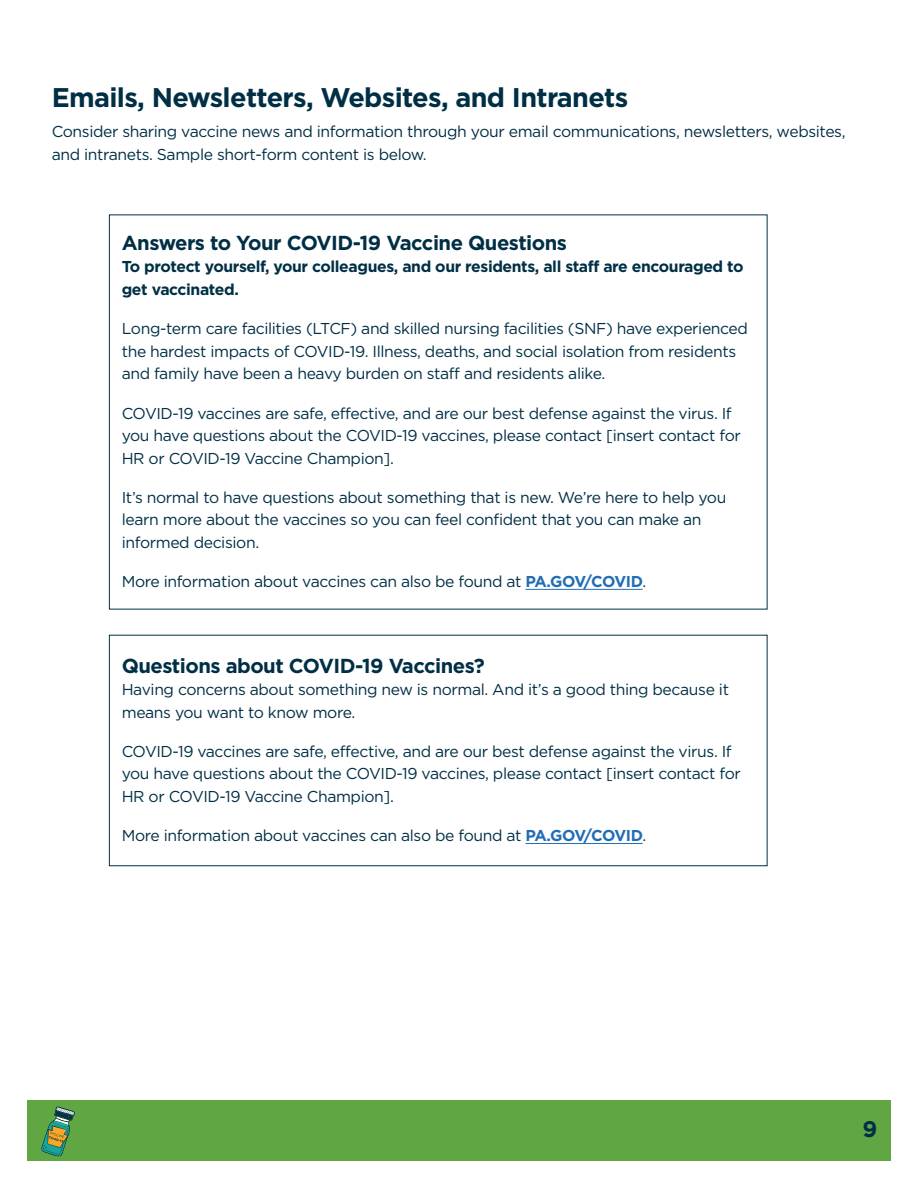
<style>
.page{position:relative;width:918px;height:1188px;background:#fff}
.page>*{position:absolute;margin:0;border:0;box-sizing:border-box;transform-origin:0 0}
.t1{font:700 27px "Gotham";letter-spacing:-.025em;color:#002f45}
.t2{font:700 22.5px "Gotham";color:#002f45}
.t3{font:700 20.25px "Gotham";letter-spacing:-.025em;color:#002f45}
.t4{font:15.75px/22.5px "Gotham";letter-spacing:-.025em;color:#002f45}
.t5{font:700 15.75px/22.5px "Gotham";letter-spacing:-.025em;color:#002f45}
.s1{font-weight:700;color:#226db6}
</style>
<div class="page">
<div style="left:27px;top:1100px;width:864px;height:61px;background:#60a744"></div>
<svg style="left:41px;top:1106px;width:34px;height:50px"></svg>
<hr style="left:526px;top:589px;width:117px;height:1px;background:#226db6">
<hr style="left:526px;top:843px;width:117px;height:1px;background:#226db6">
<p class="t1" style="left:52px;top:88px;width:578px">Emails, Newsletters, Websites, and Intranets</p>
<p class="t4" style="left:52px;top:122px;width:795px">Consider sharing vaccine news and information through your email communications, newsletters, websites, and intranets. Sample short-form content is below.</p>
<p class="t3" style="left:122px;top:235px;width:447px">Answers to Your COVID-19 Vaccine Questions</p>
<p class="t5" style="left:122px;top:257px;width:623px">To protect yourself, your colleagues, and our residents, all staff are encouraged to get vaccinated.</p>
<p class="t4" style="left:122px;top:318px;width:628px">Long-term care facilities (LTCF) and skilled nursing facilities (SNF) have experienced the hardest impacts of COVID-19. Illness, deaths, and social isolation from residents and family have been a heavy burden on staff and residents alike.</p>
<p class="t4" style="left:122px;top:403px;width:621px">COVID-19 vaccines are safe, effective, and are our best defense against the virus. If you have questions about the COVID-19 vaccines, please contact [insert contact for<br>HR or COVID-19 Vaccine Champion].</p>
<p class="t4" style="left:122px;top:487px;width:606px">It’s normal to have questions about something that is new. We’re here to help you learn more about the vaccines so you can feel confident that you can make an informed decision.</p>
<p class="t4" style="left:122px;top:571px;width:526px">More information about vaccines can also be found at <span class="s1">PA.GOV/COVID</span>.</p>
<p class="t3" style="left:122px;top:658px;width:365px">Questions about COVID-19 Vaccines?</p>
<p class="t4" style="left:122px;top:679px;width:609px">Having concerns about something new is normal. And it’s a good thing because it means you want to know more.</p>
<p class="t4" style="left:122px;top:741px;width:621px">COVID-19 vaccines are safe, effective, and are our best defense against the virus. If you have questions about the COVID-19 vaccines, please contact [insert contact for<br>HR or COVID-19 Vaccine Champion].</p>
<p class="t4" style="left:122px;top:826px;width:526px">More information about vaccines can also be found at <span class="s1">PA.GOV/COVID</span>.</p>
<p class="t2" style="left:863px;top:1121px;width:16px">9</p>
</div>
